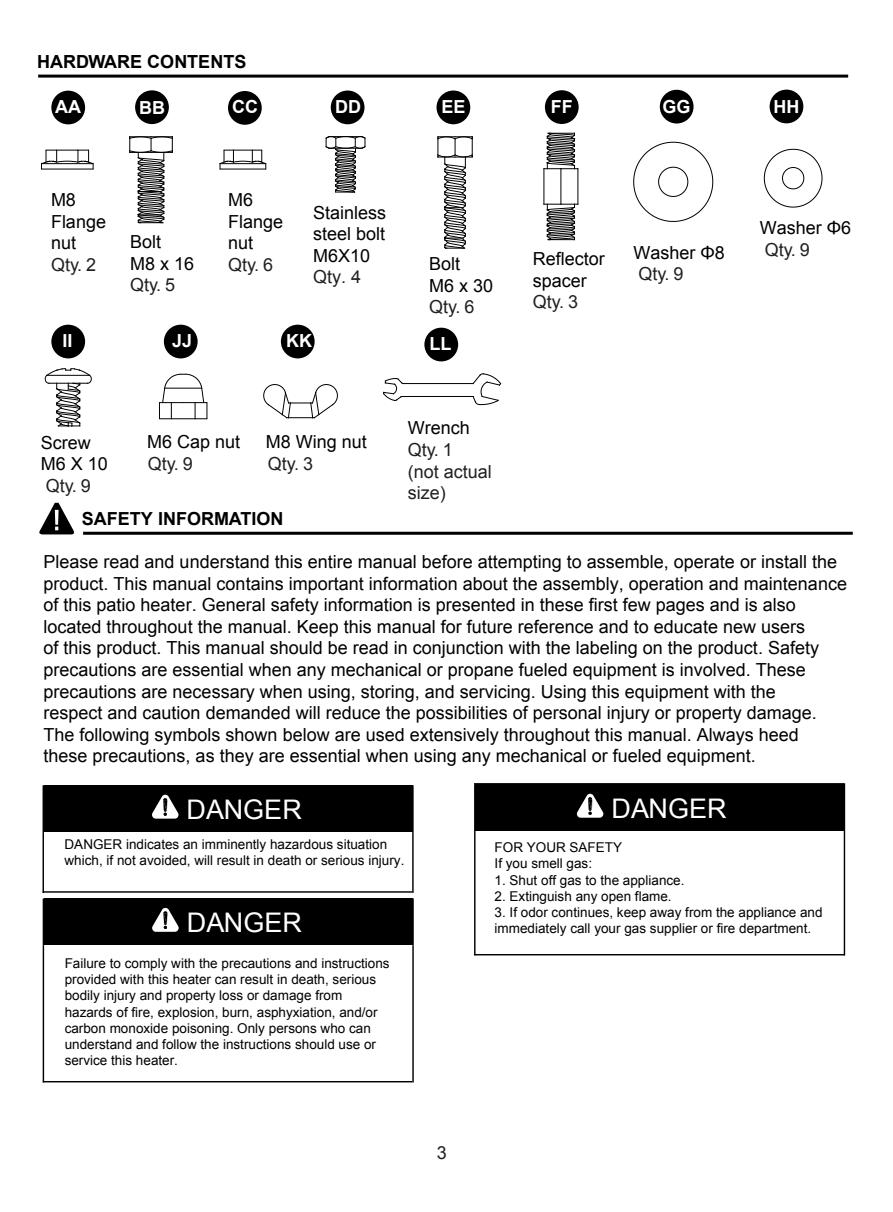
<style>
.page{position:relative;width:893px;height:1212px;background:#fff}
.page>*{position:absolute;margin:0;border:0;box-sizing:border-box;transform-origin:0 0}
.t1{font:27px "Arial";color:#fff}
.t2{font:18px/21.6px "Arial";color:#000}
.t3{font:18px/21.6px "Arial";color:#231f20}
.t4{font:700 18px "Arial";color:#000}
.t5{font:700 18px "Arial";color:#fff}
.t6{font:18px/21.6px "Arial";color:#000100}
.t7{font:13.5px/16.2px "Arial";color:#000}
</style>
<div class="page">
<hr style="left:38px;top:75px;width:810px;height:3px;background:#000">
<hr style="left:83px;top:532px;width:770px;height:3px;background:#000">
<svg style="left:39px;top:503px;width:35px;height:31px"></svg>
<div style="left:44px;top:785px;width:7px;height:47px;background:#000"></div>
<div style="left:405px;top:785px;width:7px;height:47px;background:#000"></div>
<div style="left:51px;top:785px;width:354px;height:47px;background:#000"></div>
<svg style="left:152px;top:795px;width:27px;height:24px"></svg>
<hr style="left:43px;top:785px;width:1px;height:47px;background:#000">
<hr style="left:412px;top:785px;width:2px;height:47px;background:#000">
<hr style="left:43px;top:832px;width:1px;height:61px;background:#000">
<hr style="left:412px;top:832px;width:2px;height:61px;background:#000">
<hr style="left:43px;top:891px;width:369px;height:2px;background:#000">
<div style="left:475px;top:784px;width:8px;height:47px;background:#000"></div>
<div style="left:836px;top:784px;width:8px;height:47px;background:#000"></div>
<div style="left:483px;top:784px;width:353px;height:47px;background:#000"></div>
<svg style="left:577px;top:794px;width:26px;height:24px"></svg>
<hr style="left:474px;top:783px;width:370px;height:1px;background:#000">
<hr style="left:474px;top:784px;width:1px;height:171px;background:#000">
<hr style="left:844px;top:783px;width:1px;height:172px;background:#000">
<hr style="left:474px;top:954px;width:371px;height:1px;background:#000">
<div style="left:44px;top:898px;width:7px;height:47px;background:#000"></div>
<div style="left:405px;top:898px;width:7px;height:47px;background:#000"></div>
<div style="left:51px;top:898px;width:354px;height:47px;background:#000"></div>
<svg style="left:152px;top:908px;width:27px;height:24px"></svg>
<hr style="left:43px;top:898px;width:1px;height:47px;background:#000">
<hr style="left:412px;top:898px;width:2px;height:47px;background:#000">
<hr style="left:43px;top:945px;width:1px;height:137px;background:#000">
<hr style="left:412px;top:945px;width:2px;height:137px;background:#000">
<hr style="left:43px;top:1081px;width:369px;height:1px;background:#000">
<div style="left:51px;top:91px;width:34px;height:33px;background:#000;border-radius:50%"></div>
<div style="left:51px;top:325px;width:34px;height:33px;background:#000;border-radius:50%"></div>
<div style="left:331px;top:91px;width:33px;height:33px;background:#000;border-radius:50%"></div>
<div style="left:436px;top:91px;width:34px;height:33px;background:#000;border-radius:50%"></div>
<div style="left:770px;top:90px;width:33px;height:33px;background:#000;border-radius:50%"></div>
<div style="left:228px;top:91px;width:34px;height:34px;background:#000;border-radius:50%"></div>
<div style="left:545px;top:90px;width:34px;height:34px;background:#000;border-radius:50%"></div>
<div style="left:135px;top:90px;width:34px;height:34px;background:#000;border-radius:50%"></div>
<div style="left:660px;top:90px;width:34px;height:33px;background:#000;border-radius:50%"></div>
<svg style="left:633px;top:141px;width:80px;height:81px"></svg>
<svg style="left:764px;top:149px;width:59px;height:59px"></svg>
<svg style="left:44px;top:368px;width:48px;height:59px"></svg>
<hr style="left:47px;top:375px;width:43px;height:1px;background:#000">
<hr style="left:577px;top:169px;width:1px;height:35px;background:#000">
<hr style="left:560px;top:169px;width:1px;height:35px;background:#000">
<hr style="left:543px;top:169px;width:1px;height:35px;background:#000">
<svg style="left:544px;top:204px;width:34px;height:37px"></svg>
<svg style="left:544px;top:132px;width:34px;height:37px"></svg>
<svg style="left:159px;top:373px;width:49px;height:46px"></svg>
<hr style="left:165px;top:388px;width:37px;height:1px;background:#000">
<svg style="left:129px;top:136px;width:44px;height:88px"></svg>
<div style="left:164px;top:325px;width:34px;height:33px;background:#000;border-radius:50%"></div>
<div style="left:281px;top:325px;width:34px;height:33px;background:#000;border-radius:50%"></div>
<svg style="left:263px;top:384px;width:75px;height:35px"></svg>
<div style="left:424px;top:328px;width:34px;height:33px;background:#000;border-radius:50%"></div>
<hr style="left:403px;top:383px;width:70px;height:1px;background:#000">
<svg style="left:472px;top:373px;width:30px;height:32px"></svg>
<hr style="left:402px;top:396px;width:71px;height:1px;background:#000">
<svg style="left:383px;top:378px;width:21px;height:23px"></svg>
<svg style="left:325px;top:136px;width:41px;height:57px"></svg>
<svg style="left:437px;top:136px;width:36px;height:113px"></svg>
<hr style="left:41px;top:169px;width:52px;height:1px;background:#000">
<svg style="left:41px;top:150px;width:53px;height:19px"></svg>
<hr style="left:220px;top:169px;width:46px;height:1px;background:#000">
<svg style="left:219px;top:150px;width:48px;height:19px"></svg>
<p class="t4" style="left:37px;top:49px;width:211px">HARDWARE CONTENTS</p>
<p class="t5" style="left:55px;top:95px;width:27px">AA</p>
<p class="t5" style="left:139px;top:95px;width:27px">BB</p>
<p class="t5" style="left:232px;top:95px;width:27px">CC</p>
<p class="t5" style="left:335px;top:95px;width:27px">DD</p>
<p class="t5" style="left:442px;top:95px;width:26px">EE</p>
<p class="t5" style="left:551px;top:95px;width:23px">FF</p>
<p class="t5" style="left:662px;top:95px;width:30px">GG</p>
<p class="t5" style="left:774px;top:95px;width:27px">HH</p>
<p class="t2" style="left:51px;top:189px;width:57px">M8<br>Flange nut</p>
<p class="t3" style="left:51px;top:254px;width:47px">Qty. 2</p>
<p class="t5" style="left:63px;top:329px;width:12px">II</p>
<p class="t2" style="left:130px;top:231px;width:66px">Bolt<br>M8 x 16</p>
<p class="t3" style="left:130px;top:274px;width:47px">Qty. 5</p>
<p class="t2" style="left:228px;top:189px;width:57px">M6<br>Flange nut</p>
<p class="t3" style="left:228px;top:254px;width:47px">Qty. 6</p>
<p class="t2" style="left:313px;top:202px;width:75px;text-align:justify">Stainless steel bolt M6X10</p>
<p class="t3" style="left:313px;top:266px;width:50px">Qty. 4</p>
<p class="t5" style="left:172px;top:329px;width:22px">JJ</p>
<p class="t5" style="left:286px;top:329px;width:27px">KK</p>
<p class="t2" style="left:429px;top:253px;width:66px">Bolt<br>M6 x 30</p>
<p class="t3" style="left:429px;top:296px;width:47px">Qty. 6</p>
<p class="t5" style="left:430px;top:332px;width:23px">LL</p>
<p class="t2" style="left:41px;top:432px;width:69px">Screw<br>M6 X 10</p>
<p class="t3" style="left:46px;top:475px;width:47px">Qty. 9</p>
<p class="t2" style="left:147px;top:431px;width:95px">M6 Cap nut</p>
<p class="t3" style="left:148px;top:453px;width:47px">Qty. 9</p>
<p class="t2" style="left:266px;top:431px;width:103px">M8 Wing nut</p>
<p class="t3" style="left:268px;top:453px;width:47px">Qty. 3</p>
<p class="t2" style="left:408px;top:417px;width:64px">Wrench</p>
<p class="t3" style="left:408px;top:439px;width:86px">Qty. 1<br>(not actual size)</p>
<p class="t6" style="left:533px;top:248px;width:74px">Reflector spacer</p>
<p class="t3" style="left:533px;top:291px;width:47px">Qty. 3</p>
<p class="t2" style="left:633px;top:242px;width:93px">Washer Φ8</p>
<p class="t3" style="left:638px;top:263px;width:47px">Qty. 9</p>
<p class="t2" style="left:760px;top:217px;width:93px">Washer Φ6</p>
<p class="t3" style="left:765px;top:239px;width:47px">Qty. 9</p>
<p class="t4" style="left:82px;top:506px;width:203px">SAFETY INFORMATION</p>
<p class="t2" style="left:44px;top:551px;width:805px">Please read and understand this entire manual before attempting to assemble, operate or install the product. This manual contains important information about the assembly, operation and maintenance of this patio heater. General safety information is presented in these first few pages and is also located throughout the manual. Keep this manual for future reference and to educate new users<br>of this product. This manual should be read in conjunction with the labeling on the product. Safety precautions are essential when any mechanical or propane fueled equipment is involved. These precautions are necessary when using, storing, and servicing. Using this equipment with the<br>respect and caution demanded will reduce the possibilities of personal injury or property damage.<br>The following symbols shown below are used extensively throughout this manual. Always heed these precautions, as they are essential when using any mechanical or fueled equipment.</p>
<h1 class="t1" style="left:187px;top:791px;width:117px">DANGER</h1>
<h1 class="t1" style="left:611px;top:790px;width:117px">DANGER</h1>
<p class="t7" style="left:65px;top:836px;width:341px">DANGER indicates an imminently hazardous situation which, if not avoided, will result in death or serious injury.</p>
<p class="t7" style="left:495px;top:839px;width:129px">FOR YOUR SAFETY<br>If you smell gas:</p>
<p class="t7" style="left:495px;top:872px;width:191px">1. Shut off gas to the appliance.</p>
<p class="t7" style="left:495px;top:888px;width:179px">2. Extinguish any open flame.</p>
<p class="t7" style="left:495px;top:904px;width:329px">3. If odor continues, keep away from the appliance and</p>
<h1 class="t1" style="left:187px;top:904px;width:117px">DANGER</h1>
<p class="t7" style="left:495px;top:920px;width:318px">immediately call your gas supplier or fire department.</p>
<p class="t7" style="left:65px;top:955px;width:326px">Failure to comply with the precautions and instructions provided with this heater can result in death, serious bodily injury and property loss or damage from hazards of fire, explosion, burn, asphyxiation, and/or carbon monoxide poisoning. Only persons who can understand and follow the instructions should use or service this heater.</p>
<p class="t3" style="left:437px;top:1142px;width:12px">3</p>
</div>
